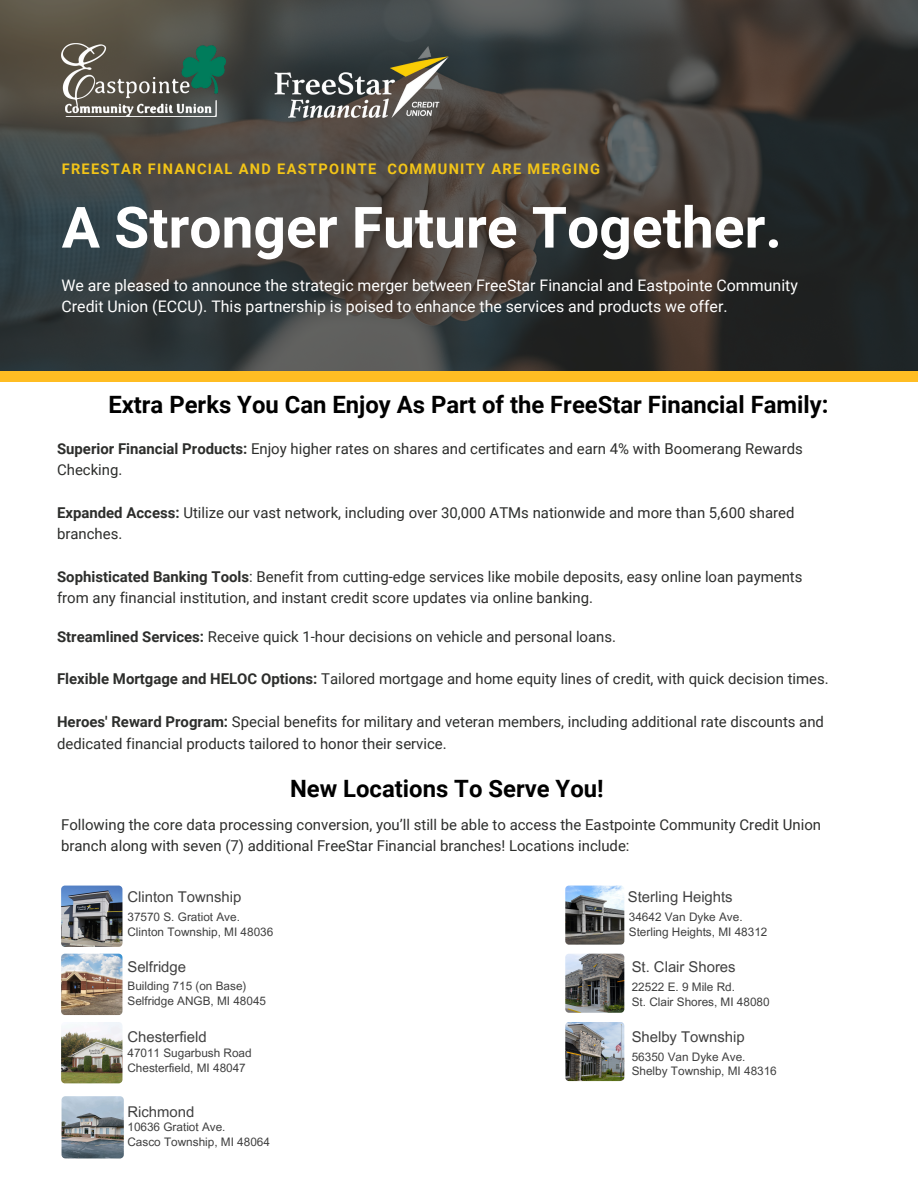
<style>
.page{position:relative;width:918px;height:1188px;background:#fff}
.page>*{position:absolute;margin:0;border:0;box-sizing:border-box;transform-origin:0 0}
.t1{font:700 57px "Roboto";color:#fff}
.t2{font:700 23.85px "Roboto";color:#000}
.t3{font:15.9px/20.2px "Roboto";color:#fff}
.t4{font:15px/21.3px "Roboto";color:#2d2e2c}
.t5{font:14.85px "Arial MT Pro";color:#404040}
.t6{font:700 14.55px "Roboto";letter-spacing:.09em;color:#f2c418}
.t7{font:11.7px "Arial MT Pro";color:#404040}
.s1{font-weight:700}
</style>
<div class="page">
<svg style="left:0;top:0;width:918px;height:371px;background:#3d3c3a"></svg>
<div style="left:0;top:371px;width:918px;height:10px;background:#ffbd23"></div>
<img style="left:62px;top:43px;width:164px;height:74px">
<img style="left:259px;top:40px;width:204px;height:93px">
<img style="left:61px;top:886px;width:61px;height:61px;border-radius:4px">
<img style="left:565px;top:886px;width:59px;height:59px;border-radius:4px">
<img style="left:61px;top:954px;width:61px;height:61px;border-radius:4px">
<img style="left:565px;top:954px;width:59px;height:59px;border-radius:4px">
<img style="left:61px;top:1022px;width:61px;height:61px;border-radius:4px">
<img style="left:62px;top:1096px;width:62px;height:62px;border-radius:4px">
<img style="left:565px;top:1022px;width:59px;height:59px;border-radius:4px">
<h4 class="t6" style="left:62px;top:161px;width:540px">FREESTAR FINANCIAL AND EASTPOINTE COMMUNITY ARE MERGING</h4>
<h1 class="t1" style="left:62px;top:195px;width:722px">A Stronger Future Together.</h1>
<h3 class="t3" style="left:62px;top:276px;width:738px">We are pleased to announce the strategic merger between FreeStar Financial and Eastpointe Community<br>Credit Union (ECCU). This partnership is poised to enhance the services and products we offer.</h3>
<p class="t2" style="left:108px;top:391px;width:722px">Extra Perks You Can Enjoy As Part of the FreeStar Financial Family:</p>
<p class="t4" style="left:57px;top:438px;width:747px"><span class="s1">Superior Financial Products:</span> Enjoy higher rates on shares and certificates and earn 4% with Boomerang Rewards<br>Checking.</p>
<p class="t4" style="left:57px;top:502px;width:739px"><span class="s1">Expanded Access:</span> Utilize our vast network, including over 30,000 ATMs nationwide and more than 5,600 shared branches.</p>
<h2 class="t4" style="left:57px;top:566px;width:747px"><span class="s1">Sophisticated Banking Tools</span>: Benefit from cutting-edge services like mobile deposits, easy online loan payments from any financial institution, and instant credit score updates via online banking.</h2>
<h2 class="t4" style="left:57px;top:626px;width:561px"><span class="s1">Streamlined Services:</span> Receive quick 1-hour decisions on vehicle and personal loans.</h2>
<h4 class="t4" style="left:57px;top:669px;width:773px"><span class="s1">Flexible Mortgage and HELOC Options:</span> Tailored mortgage and home equity lines of credit, with quick decision times.</h4>
<h4 class="t4" style="left:57px;top:711px;width:768px"><span class="s1">Heroes' Reward Program:</span> Special benefits for military and veteran members, including additional rate discounts and dedicated financial products tailored to honor their service.</h4>
<h4 class="t2" style="left:290px;top:775px;width:315px">New Locations To Serve You!</h4>
<h4 class="t4" style="left:61px;top:814px;width:762px">Following the core data processing conversion, you’ll still be able to access the Eastpointe Community Credit Union branch along with seven (7) additional FreeStar Financial branches! Locations include:</h4>
<p class="t5" style="left:127px;top:891px;width:115px">Clinton Township</p>
<p class="t5" style="left:628px;top:891px;width:106px">Sterling Heights</p>
<h4 class="t7" style="left:127px;top:912px;width:114px">37570 S. Gratiot Ave.</h4>
<p class="t7" style="left:127px;top:927px;width:147px">Clinton Township, MI 48036</p>
<p class="t7" style="left:629px;top:912px;width:115px">34642 Van Dyke Ave.</p>
<p class="t7" style="left:629px;top:927px;width:140px">Sterling Heights, MI 48312</p>
<h4 class="t5" style="left:127px;top:961px;width:60px">Selfridge</h4>
<p class="t5" style="left:632px;top:961px;width:105px">St. Clair Shores</p>
<p class="t7" style="left:127px;top:982px;width:120px">Building 715 (on Base)</p>
<p class="t7" style="left:127px;top:996px;width:140px">Selfridge ANGB, MI 48045</p>
<h4 class="t7" style="left:632px;top:983px;width:105px">22522 E. 9 Mile Rd.</h4>
<p class="t7" style="left:632px;top:998px;width:139px">St. Clair Shores, MI 48080</p>
<p class="t5" style="left:127px;top:1032px;width:81px">Chesterfield</p>
<p class="t7" style="left:127px;top:1048px;width:126px">47011 Sugarbush Road</p>
<p class="t7" style="left:127px;top:1063px;width:120px">Chesterfield, MI 48047</p>
<p class="t5" style="left:127px;top:1107px;width:68px">Richmond</p>
<p class="t7" style="left:127px;top:1123px;width:100px">10636 Gratiot Ave.</p>
<h4 class="t7" style="left:127px;top:1138px;width:144px">Casco Township, MI 48064</h4>
<h4 class="t5" style="left:632px;top:1032px;width:114px">Shelby Township</h4>
<p class="t7" style="left:632px;top:1052px;width:115px">56350 Van Dyke Ave.</p>
<p class="t7" style="left:632px;top:1067px;width:147px">Shelby Township, MI 48316</p>
</div>
